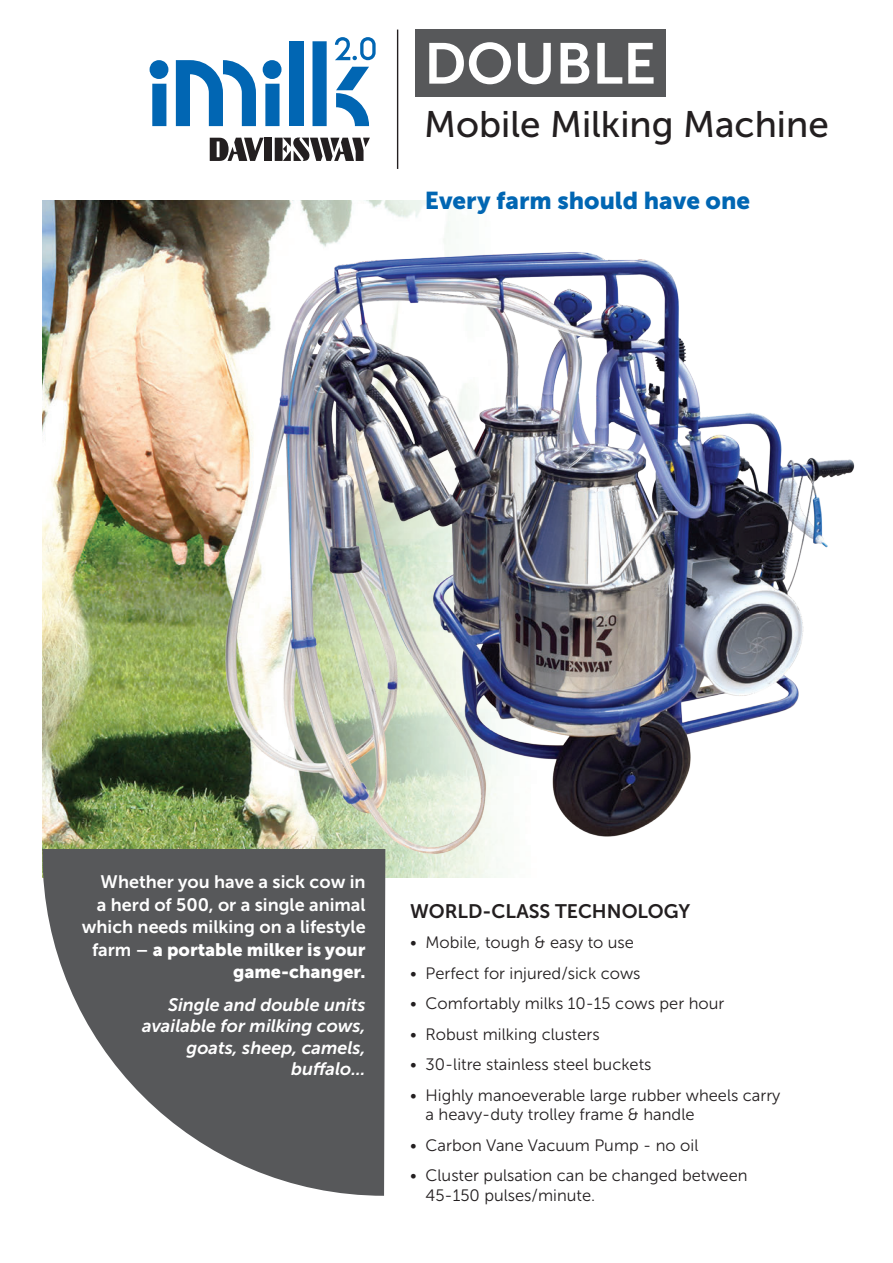
<style>
.page{position:relative;width:893px;height:1263px;background:#fff}
.page>*{position:absolute;margin:0;border:0;box-sizing:border-box;transform-origin:0 0}
.t1{font:57.3px "Museo Sans 700";color:#fff}
.t2{font:36.9px "Museo Sans 500";color:#231f20}
.t3{font:24.3px "Museo Sans 900";color:#0166b3}
.t4{font:19.5px "Museo Sans 700";color:#231f20}
.t5{font:18px/22.5px "Museo Sans 700";color:#fff;text-align:right}
.t6{font:italic 18px/21.6px "Museo Sans 700";color:#fff;text-align:right}
.t7{font:18px/22.5px "Museo Sans 900";color:#fff;text-align:right}
.t8{font:16.5px/19.8px "Museo Sans 300";color:#231f20}
.s1{font-family:"Museo Sans 700"}
</style>
<div class="page">
<img style="left:43px;top:201px;width:455px;height:677px">
<svg style="left:43px;top:850px;width:342px;height:346px;fill:#57585a"></svg>
<div style="left:415px;top:30px;width:250px;height:67px;background:#57585a"></div>
<svg style="left:150px;top:60px;width:18px;height:66px"></svg>
<svg style="left:263px;top:60px;width:18px;height:66px"></svg>
<svg style="left:176px;top:60px;width:80px;height:66px"></svg>
<div style="left:289px;top:41px;width:14px;height:85px;background:#0166b3"></div>
<svg style="left:312px;top:37px;width:64px;height:89px"></svg>
<div style="left:265px;top:138px;width:7px;height:23px;background:#231f20"></div>
<svg style="left:210px;top:138px;width:54px;height:23px"></svg>
<svg style="left:275px;top:138px;width:95px;height:23px"></svg>
<hr style="left:397px;top:30px;width:1px;height:139px;background:#231f20">
<img style="left:215px;top:228px;width:640px;height:628px">
<h1 class="t1" style="left:424px;top:32px;width:233px">DOUBLE</h1>
<h2 class="t2" style="left:424px;top:104px;width:406px">Mobile Milking Machine</h2>
<h3 class="t3" style="left:425px;top:186px;width:327px">Every farm should have one</h3>
<p class="t5" style="left:82px;top:871px;width:285px">Whether you have a sick cow in<br>a herd of 500, or a single animal which needs milking on a lifestyle</p>
<p class="t7" style="left:92px;top:938px;width:275px"><span class="s1">farm –</span> a portable milker is your game-changer.</p>
<p class="t6" style="left:142px;top:993px;width:225px">Single and double units available for milking cows, goats, sheep, camels, buffalo...</p>
<p class="t4" style="left:410px;top:900px;width:282px">WORLD-CLASS TECHNOLOGY</p>
<p class="t8" style="left:410px;top:933px;width:225px">• Mobile, tough &amp; easy to use</p>
<p class="t8" style="left:410px;top:963px;width:232px">• Perfect for injured/sick cows</p>
<p class="t8" style="left:410px;top:994px;width:316px">• Comfortably milks 10-15 cows per hour</p>
<p class="t8" style="left:410px;top:1024px;width:191px">• Robust milking clusters</p>
<p class="t8" style="left:410px;top:1055px;width:243px">• 30-litre stainless steel buckets</p>
<p class="t8" style="left:426px;top:1085px;width:356px;text-indent:-15px">• Highly manoeverable large rubber wheels carry a heavy-duty trolley frame &amp; handle</p>
<p class="t8" style="left:410px;top:1135px;width:290px">• Carbon Vane Vacuum Pump - no oil</p>
<p class="t8" style="left:426px;top:1166px;width:324px;text-indent:-15px">• Cluster pulsation can be changed between<br>45-150 pulses/minute.</p>
</div>
